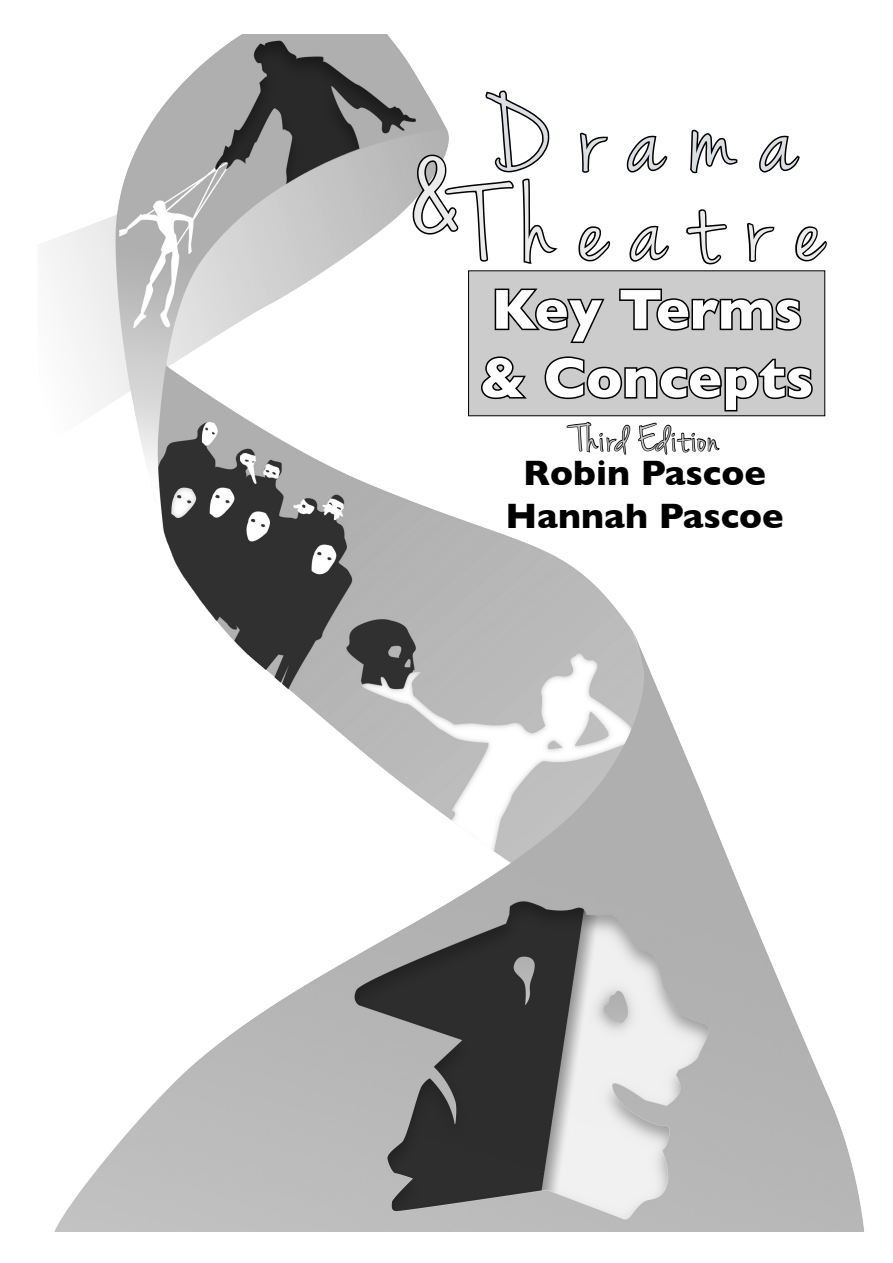
<style>
.page{position:relative;width:893px;height:1263px;background:#fff}
.page>*{position:absolute;margin:0;border:0;box-sizing:border-box;transform-origin:0 0}
.t1{font:114px "Jenna Sue";letter-spacing:.245em;color:#dbdee2}
.t2{font:111px "Jenna Sue";letter-spacing:.24em;color:#ebebeb}
.t3{font:700 57px/68.4px "Gill Sans";color:#fff}
.t4{font:39px "Jenna Sue";letter-spacing:.05em;color:#ccc}
.t5{font:700 36px/43.2px "Gill Sans";color:#000;text-align:center}
</style>
<div class="page">
<img style="left:44px;top:34px;width:820px;height:1197px">
<div style="left:469px;top:271px;width:356px;height:145px;background:#ccc"></div>
<svg style="left:494px;top:288px;width:111px;height:55px"></svg>
<svg style="left:619px;top:288px;width:183px;height:43px"></svg>
<svg style="left:481px;top:356px;width:46px;height:44px"></svg>
<div style="left:468px;top:270px;width:357px;height:146px;border:1px solid #000"></div>
<svg style="left:543px;top:356px;width:271px;height:144px"></svg>
<svg style="left:578px;top:130px;width:32px;height:45px"></svg>
<svg style="left:625px;top:134px;width:44px;height:40px"></svg>
<svg style="left:688px;top:127px;width:51px;height:51px"></svg>
<svg style="left:757px;top:134px;width:45px;height:40px"></svg>
<svg style="left:577px;top:224px;width:35px;height:39px"></svg>
<svg style="left:627px;top:224px;width:44px;height:39px"></svg>
<svg style="left:684px;top:207px;width:43px;height:60px"></svg>
<svg style="left:745px;top:220px;width:32px;height:44px"></svg>
<svg style="left:794px;top:224px;width:35px;height:39px"></svg>
<svg style="left:404px;top:89px;width:157px;height:177px"></svg>
<h1 class="t1" style="left:484px;top:85px;width:313px">Drama</h1>
<h2 class="t2" style="left:468px;top:177px;width:357px">Theatre</h2>
<h3 class="t3" style="left:480px;top:275px;width:335px">Key Terms &amp; Concepts</h3>
<p class="t4" style="left:575px;top:421px;width:145px">Third Edition</p>
<p class="t5" style="left:505px;top:451px;width:280px">Robin Pascoe<br>Hannah Pascoe</p>
</div>
